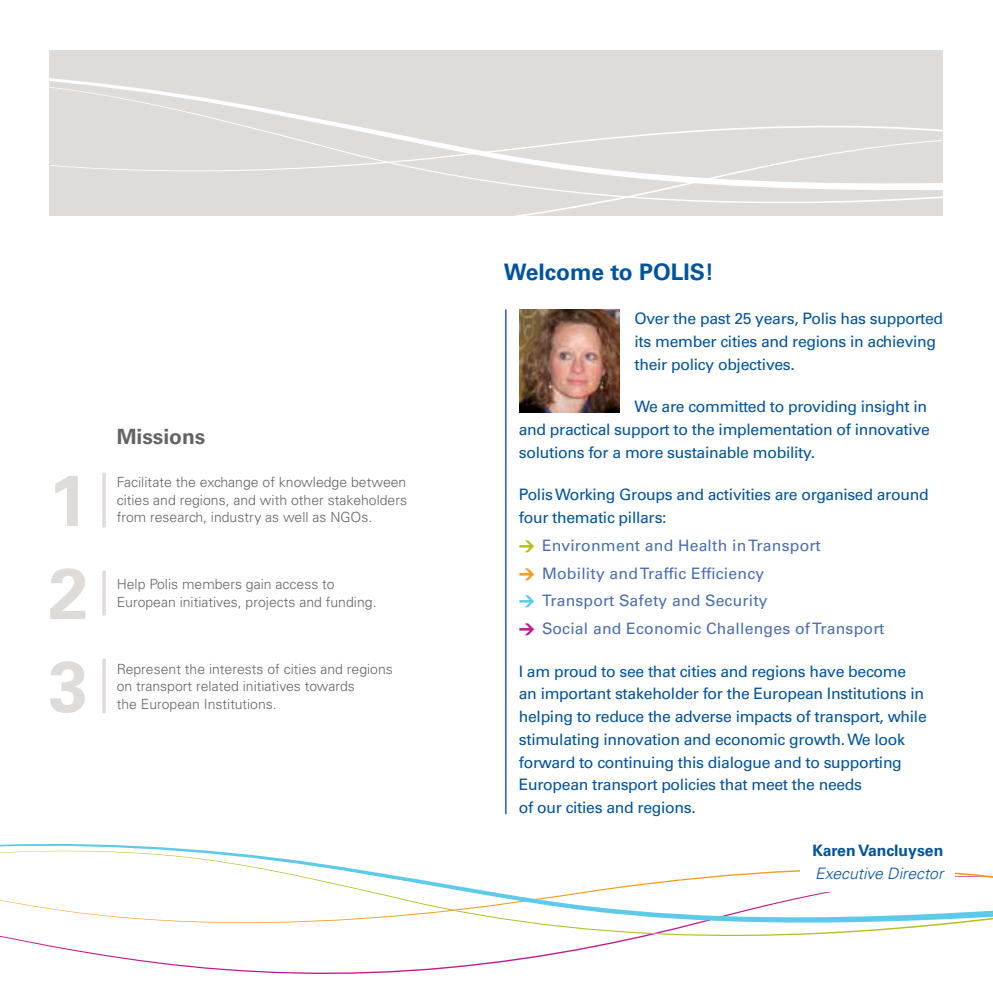
<style>
.page{position:relative;width:993px;height:993px;background:#fff}
.page>*{position:absolute;margin:0;border:0;box-sizing:border-box;transform-origin:0 0}
.t1{font:700 71.75px "Univers LT Std";color:#dedbd9}
.t2{font:700 22.75px "Univers LT Std";color:#00539f}
.t3{font:700 21px "Univers LT Std";color:#636466}
.t4{font:15.75px/22.8px "Univers LT Std";letter-spacing:-.02em;color:#00539f}
.t5{font:15.75px/27.7px "Univers LT Std";letter-spacing:.015em;color:#496eb0}
.t6{font:italic 300 15.75px "Univers LT Std";color:#00539f}
.t7{font:700 15.75px "Univers LT Std";color:#00539f}
.t8{font:300 14px/17.5px "Univers LT Std";color:#636466}
.s1{font-family:"DIN";font-weight:900;color:#b6bd1c}
.s2{font-family:"DIN";font-weight:900;color:#f8991d}
.s3{font-family:"DIN";font-weight:900;color:#5ccae8}
.s4{font-family:"DIN";font-weight:900;color:#c0198d}
</style>
<div class="page">
<div style="left:50px;top:50px;width:893px;height:165px;background:#dedbd9"></div>
<svg style="left:49px;top:205px;width:894px;height:11px"></svg>
<svg style="left:49px;top:77px;width:894px;height:128px"></svg>
<svg style="left:0;top:936px;width:647px;height:37px"></svg>
<svg style="left:0;top:924px;width:951px;height:12px"></svg>
<svg style="left:0;top:844px;width:992px;height:80px"></svg>
<div style="left:800px;top:831px;width:154px;height:60px;background:#fff"></div>
<img style="left:519px;top:309px;width:100px;height:103px">
<hr style="left:504px;top:309px;width:2px;height:505px;background:#496eb0">
<hr style="left:102px;top:570px;width:4px;height:45px;background:#e4e1e0">
<hr style="left:102px;top:472px;width:4px;height:55px;background:#e4e1e0">
<hr style="left:102px;top:658px;width:4px;height:55px;background:#e4e1e0">
<h1 class="t1" style="left:48px;top:458px;width:41px">1</h1>
<h3 class="t3" style="left:117px;top:424px;width:90px">Missions</h3>
<p class="t8" style="left:117px;top:473px;width:292px">Facilitate the exchange of knowledge between cities and regions, and with other stakeholders</p>
<p class="t8" style="left:117px;top:508px;width:257px">from research, industry as well as NGOs.</p>
<h1 class="t1" style="left:48px;top:551px;width:41px">2</h1>
<p class="t8" style="left:117px;top:575px;width:261px">Help Polis members gain access to<br>European initiatives, projects and funding.</p>
<h1 class="t1" style="left:48px;top:644px;width:41px">3</h1>
<p class="t8" style="left:117px;top:659px;width:277px">Represent the interests of cities and regions on transport related initiatives towards</p>
<p class="t8" style="left:117px;top:694px;width:161px">the European Institutions.</p>
<h2 class="t2" style="left:504px;top:258px;width:211px">Welcome to POLIS!</h2>
<p class="t4" style="left:634px;top:307px;width:310px">Over the past 25 years, Polis has supported its member cities and regions in achieving their policy objectives.</p>
<p class="t4" style="left:518px;top:395px;width:412px;text-indent:116px">We are committed to providing insight in and practical support to the implementation of innovative solutions for a more sustainable mobility.</p>
<p class="t4" style="left:518px;top:483px;width:411px">Polis Working Groups and activities are organised around four thematic pillars:</p>
<p class="t5" style="left:518px;top:531px;width:367px"><span class="s1">&gt;</span> Environment and Health in Transport<br><span class="s2">&gt;</span> Mobility and Traffic Efficiency<br><span class="s3">&gt;</span> Transport Safety and Security<br><span class="s4">&gt;</span> Social and Economic Challenges of Transport</p>
<p class="t4" style="left:518px;top:659px;width:409px">I am proud to see that cities and regions have become an important stakeholder for the European Institutions in helping to reduce the adverse impacts of transport, while stimulating innovation and economic growth. We look forward to continuing this dialogue and to supporting European transport policies that meet the needs<br>of our cities and regions.</p>
<p class="t7" style="left:812px;top:840px;width:132px">Karen Vancluysen</p>
<p class="t6" style="left:815px;top:863px;width:130px">Executive Director</p>
</div>
